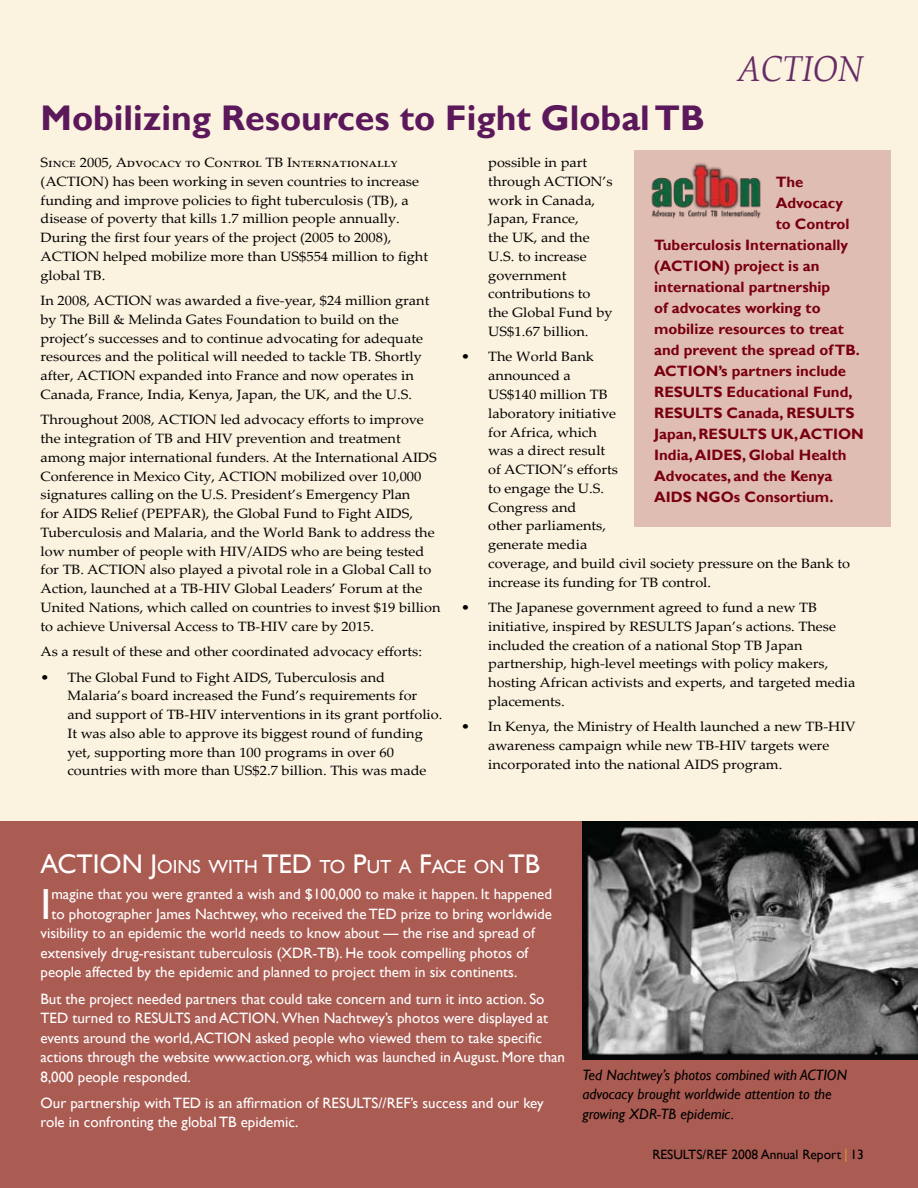
<style>
.page{position:relative;width:918px;height:1188px;background:#fbf2df}
.page>*{position:absolute;margin:0;border:0;box-sizing:border-box;transform-origin:0 0}
.t1{font:43.65px "Gill Sans";color:#fff}
.t2{font:italic 36px "Palatino Linotype";color:#662d65;scale:.9 1}
.t3{font:700 35.7px "Gill Sans";color:#5b185a}
.t4{font:27px "Gill Sans";color:#fff}
.t5{font:18.9px "Gill Sans";color:#fff}
.t6{font:15px/19.5px "Gill Sans";color:#fff}
.t7{font:700 15px "Gill Sans";color:#79000e}
.t8{font:italic 15px/19.5px "Gill Sans";color:#000}
.t9{font:13.5px/18.8px "Palatino Linotype";color:#000;scale:1.08 1}
.t10{font:13.5px "Gill Sans";color:#000}
.s1{font-size:27px}
.s2{font-size:19.5px;color:#f4b223}
</style>
<div class="page">
<div style="left:0;top:821px;width:918px;height:367px;background:#aa5b52"></div>
<div style="left:634px;top:150px;width:257px;height:376px;background:#e0bdb3"></div>
<img style="left:582px;top:821px;width:336px;height:238px">
<img style="left:651px;top:163px;width:110px;height:56px">
<h3 class="t3" style="left:40px;top:96px;width:666px">Mobilizing Resources to Fight Global TB</h3>
<h2 class="t2" style="left:737px;top:43px;width:142px">ACTION</h2>
<p class="t9" style="left:40px;top:153px;width:360px">Since 2005, Advocacy to Control TB Internationally (ACTION) has been working in seven countries to increase funding and improve policies to fight tuberculosis (TB), a disease of poverty that kills 1.7 million people annually.<br>During the first four years of the project (2005 to 2008), ACTION helped mobilize more than US$554 million to fight global TB.</p>
<p class="t9" style="left:40px;top:291px;width:362px">In 2008, ACTION was awarded a five-year, $24 million grant by The Bill &amp; Melinda Gates Foundation to build on the project’s successes and to continue advocating for adequate resources and the political will needed to tackle TB. Shortly after, ACTION expanded into France and now operates in Canada, France, India, Kenya, Japan, the UK, and the U.S.</p>
<p class="t9" style="left:40px;top:410px;width:372px">Throughout 2008, ACTION led advocacy efforts to improve the integration of TB and HIV prevention and treatment among major international funders. At the International AIDS Conference in Mexico City, ACTION mobilized over 10,000 signatures calling on the U.S. President’s Emergency Plan<br>for AIDS Relief (PEPFAR), the Global Fund to Fight AIDS, Tuberculosis and Malaria, and the World Bank to address the low number of people with HIV/AIDS who are being tested for TB. ACTION also played a pivotal role in a Global Call to Action, launched at a TB-HIV Global Leaders’ Forum at the United Nations, which called on countries to invest $19 billion to achieve Universal Access to TB-HIV care by 2015.</p>
<p class="t9" style="left:40px;top:642px;width:355px">As a result of these and other coordinated advocacy efforts:</p>
<p class="t9" style="left:68px;top:667px;width:349px;text-indent:-27px">• The Global Fund to Fight AIDS, Tuberculosis and Malaria’s board increased the Fund’s requirements for and support of TB-HIV interventions in its grant portfolio.<br>It was also able to approve its biggest round of funding yet, supporting more than 100 programs in over 60 countries with more than US$2.7 billion. This was made</p>
<p class="t9" style="left:488px;top:153px;width:117px">possible in part through ACTION’s work in Canada,<br>Japan, France,<br>the UK, and the<br>U.S. to increase government contributions to the Global Fund by<br>US$1.67 billion.</p>
<p class="t9" style="left:488px;top:347px;width:337px;text-indent:-27px">• The World Bank<br>announced a<br>US$140 million TB<br>laboratory initiative<br>for Africa, which<br>was a direct result<br>of ACTION’s efforts<br>to engage the U.S.<br>Congress and<br>other parliaments,<br>generate media<br>coverage, and build civil society pressure on the Bank to increase its funding for TB control.</p>
<p class="t9" style="left:488px;top:598px;width:341px;text-indent:-27px">• The Japanese government agreed to fund a new TB initiative, inspired by RESULTS Japan’s actions. These included the creation of a national Stop TB Japan partnership, high-level meetings with policy makers, hosting African activists and experts, and targeted media placements.</p>
<p class="t9" style="left:488px;top:717px;width:342px;text-indent:-27px">• In Kenya, the Ministry of Health launched a new TB-HIV awareness campaign while new TB-HIV targets were incorporated into the national AIDS program.</p>
<p class="t7" style="left:776px;top:173px;width:29px">The</p>
<p class="t7" style="left:776px;top:194px;width:69px">Advocacy</p>
<p class="t7" style="left:776px;top:215px;width:75px">to Control</p>
<p class="t7" style="left:654px;top:236px;width:195px">Tuberculosis I nternationally</p>
<p class="t7" style="left:654px;top:257px;width:167px">(ACTI ON) project is an</p>
<p class="t7" style="left:654px;top:278px;width:178px">international partnership</p>
<p class="t7" style="left:654px;top:299px;width:168px">of advocates working to</p>
<p class="t7" style="left:654px;top:320px;width:191px">mobilize resources to treat</p>
<p class="t7" style="left:654px;top:341px;width:207px">and prevent the spread of TB.</p>
<p class="t7" style="left:654px;top:362px;width:193px">ACTI ON’s partners include</p>
<p class="t7" style="left:654px;top:383px;width:200px">RESULTS Educational Fund,</p>
<p class="t7" style="left:654px;top:404px;width:202px">RESULTS Canada, RESULTS</p>
<p class="t7" style="left:654px;top:425px;width:209px">Japan, RESULTS UK, ACTI ON</p>
<p class="t7" style="left:654px;top:446px;width:194px">I ndia, AID ES, Global Health</p>
<p class="t7" style="left:654px;top:467px;width:180px">Advocates, and the Kenya</p>
<p class="t7" style="left:654px;top:488px;width:181px">AIDS NGOs Consortium.</p>
<h3 class="t4" style="left:40px;top:848px;width:35px">ACTION</h3>
<h3 class="t5" style="left:150px;top:856px;width:129px"><span class="s1">J</span>OINS WITH <span class="s1">TED</span></h3>
<h3 class="t5" style="left:320px;top:856px;width:222px">TO <span class="s1">P</span>UT A <span class="s1">F</span>ACE ON<span class="s1">TB</span></h3>
<h1 class="t1" style="left:40px;top:879px;width:12px">I</h1>
<p class="t6" style="left:51px;top:885px;width:502px">magine that you were granted a wish and $100,000 to make it happen. It happened</p>
<p class="t6" style="left:51px;top:904px;width:502px">to photographer James Nachtwey, who received the TED prize to bring worldwide</p>
<p class="t6" style="left:41px;top:924px;width:496px">visibility to an epidemic the world needs to know about — the rise and spread of</p>
<p class="t6" style="left:41px;top:943px;width:489px">extensively drug-resistant tuberculosis (XDR-TB). He took compelling photos of</p>
<p class="t6" style="left:41px;top:963px;width:478px">people affected by the epidemic and planned to project them in six continents.</p>
<p class="t6" style="left:41px;top:989px;width:526px">But the project needed partners that could take concern and turn it into action. So TED turned to RESULTS and ACTION. When Nachtwey’s photos were displayed at events around the world, ACTION asked people who viewed them to take specific actions through the website www.action.org, which was launched in August. More than 8,000 people responded.</p>
<p class="t6" style="left:41px;top:1093px;width:505px">Our partnership with TED is an affirmation of RESULTS//REF’s success and our key role in confronting the global TB epidemic.</p>
<p class="t8" style="left:582px;top:1065px;width:266px">Ted Nachtwey’s photos combined with ACTION advocacy brought worldwide attention to the growing XDR-TB epidemic.</p>
<p class="t10" style="left:652px;top:1146px;width:213px">RESULTS/REF 2008 Annual Report <span class="s2">l</span> 13</p>
</div>
